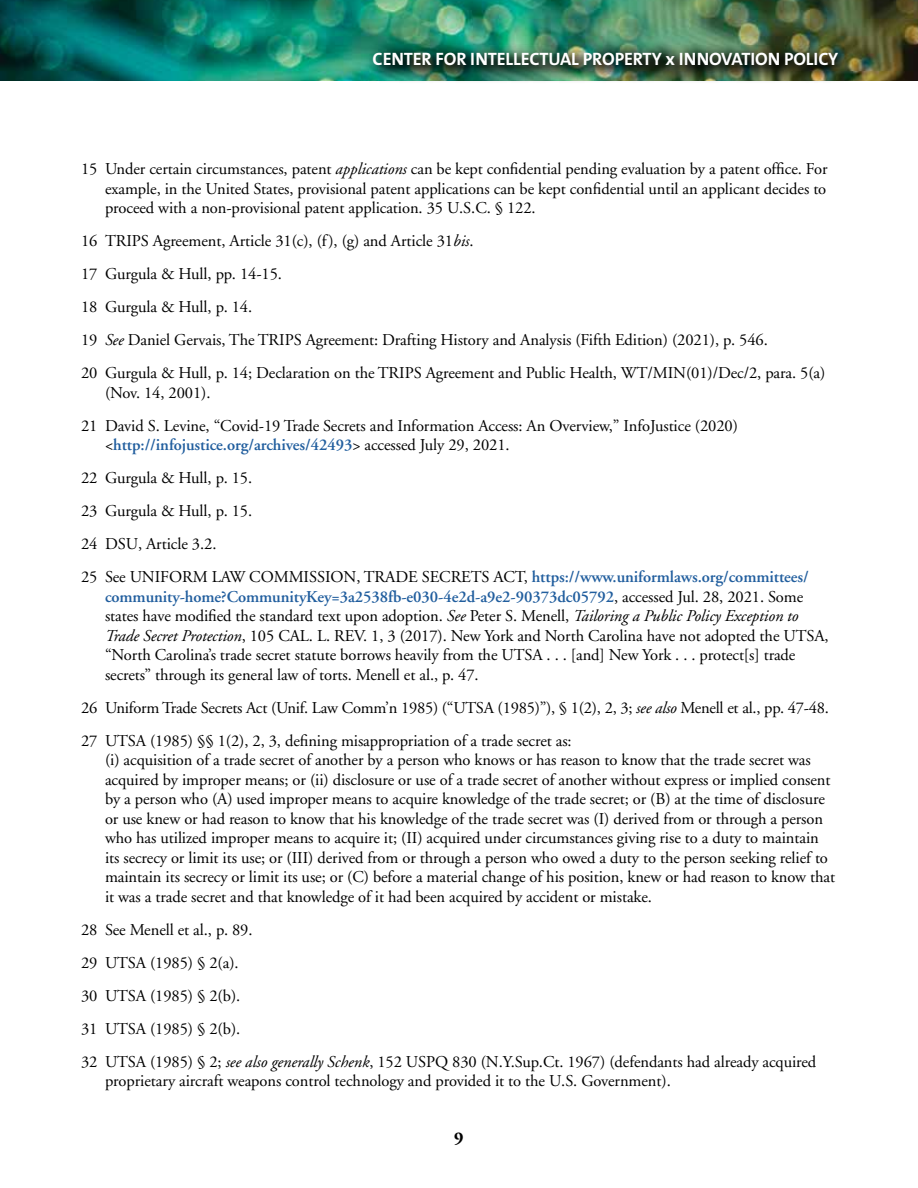
<style>
.page{position:relative;width:918px;height:1188px;background:#fff}
.page>*{position:absolute;margin:0;border:0;box-sizing:border-box;transform-origin:0 0}
.t1{font:700 18px "The Sans B7";letter-spacing:-.005em;color:#fff}
.t2{font:700 18px "Adobe Garamond";color:#000}
.t3{font:16.5px/33px "Adobe Garamond";letter-spacing:-.005em;color:#000}
.s1{font-style:italic}
.s2{font-weight:600;color:#215e9e}
</style>
<div class="page">
<img style="left:0;top:0;width:918px;height:81px">
<img style="left:364px;top:42px;width:493px;height:39px">
<p class="t1" style="left:373px;top:49px;width:467px">CENTER FOR INTELLECTUAL PROPERTY x INNOVATION POLICY</p>
<p class="t3" style="left:105px;top:160px;width:724px;line-height:19.5px;text-align:justify;text-indent:-24px">15 Under certain circumstances, patent <span class="s1">applications</span> can be kept confidential pending evaluation by a patent office. For example, in the United States, provisional patent applications can be kept confidential until an applicant decides to proceed with a non-provisional patent application. 35 U.S.C. § 122.</p>
<p class="t3" style="left:81px;top:225px;width:746px">16 TRIPS Agreement, Article 31(c), (f), (g) and Article 31<span class="s1">bis</span>.<br>17 Gurgula &amp; Hull, pp. 14-15.<br>18 Gurgula &amp; Hull, p. 14.<br>19 <span class="s1">See</span> Daniel Gervais, The TRIPS Agreement: Drafting History and Analysis (Fifth Edition) (2021), p. 546.<br>20 Gurgula &amp; Hull, p. 14; Declaration on the TRIPS Agreement and Public Health, WT/MIN(01)/Dec/2, para. 5(a)</p>
<p class="t3" style="left:81px;top:376px;width:658px;text-indent:24px">(Nov. 14, 2001).<br>21 David S. Levine, “Covid-19 Trade Secrets and Information Access: An Overview,” InfoJustice (2020)</p>
<p class="t3" style="left:81px;top:429px;width:729px;text-indent:24px">&lt;<span class="s2">http://infojustice.org/archives/42493</span>&gt; accessed July 29, 2021.<br>22 Gurgula &amp; Hull, p. 15.<br>23 Gurgula &amp; Hull, p. 15.<br>24 DSU, Article 3.2.<br>25 See UNIFORM LAW COMMISSION, TRADE SECRETS ACT, <span class="s2">https://www.uniformlaws.org/committees/</span></p>
<p class="t3" style="left:105px;top:587px;width:725px;line-height:19.5px"><span class="s2">community-home?CommunityKey=3a2538fb-e030-4e2d-a9e2-90373dc05792</span>, accessed Jul. 28, 2021. Some states have modified the standard text upon adoption. <span class="s1">See</span> Peter S. Menell, <span class="s1">Tailoring a Public Policy Exception to Trade Secret Protection</span>, 105 CAL. L. REV. 1, 3 (2017). New York and North Carolina have not adopted the UTSA, “North Carolina’s trade secret statute borrows heavily from the UTSA . . . [and] New York . . . protect[s] trade secrets” through its general law of torts. Menell et al., p. 47.</p>
<p class="t3" style="left:81px;top:691px;width:750px">26 Uniform Trade Secrets Act (Unif. Law Comm’n 1985) (“UTSA (1985)”), § 1(2), 2, 3; <span class="s1">see also</span> Menell et al., pp. 47-48.<br>27 UTSA (1985) §§ 1(2), 2, 3, defining misappropriation of a trade secret as:</p>
<p class="t3" style="left:105px;top:751px;width:732px;line-height:19.5px">(i) acquisition of a trade secret of another by a person who knows or has reason to know that the trade secret was acquired by improper means; or (ii) disclosure or use of a trade secret of another without express or implied consent by a person who (A) used improper means to acquire knowledge of the trade secret; or (B) at the time of disclosure or use knew or had reason to know that his knowledge of the trade secret was (I) derived from or through a person who has utilized improper means to acquire it; (II) acquired under circumstances giving rise to a duty to maintain its secrecy or limit its use; or (III) derived from or through a person who owed a duty to the person seeking relief to maintain its secrecy or limit its use; or (C) before a material change of his position, knew or had reason to know that it was a trade secret and that knowledge of it had been acquired by accident or mistake.</p>
<p class="t3" style="left:81px;top:913px;width:737px">28 See Menell et al., p. 89.<br>29 UTSA (1985) § 2(a).<br>30 UTSA (1985) § 2(b).<br>31 UTSA (1985) § 2(b).<br>32 UTSA (1985) § 2; <span class="s1">see also generally Schenk</span>, 152 USPQ 830 (N.Y.Sup.Ct. 1967) (defendants had already acquired</p>
<p class="t3" style="left:105px;top:1065px;width:567px">proprietary aircraft weapons control technology and provided it to the U.S. Government).</p>
<p class="t2" style="left:454px;top:1129px;width:11px">9</p>
</div>
